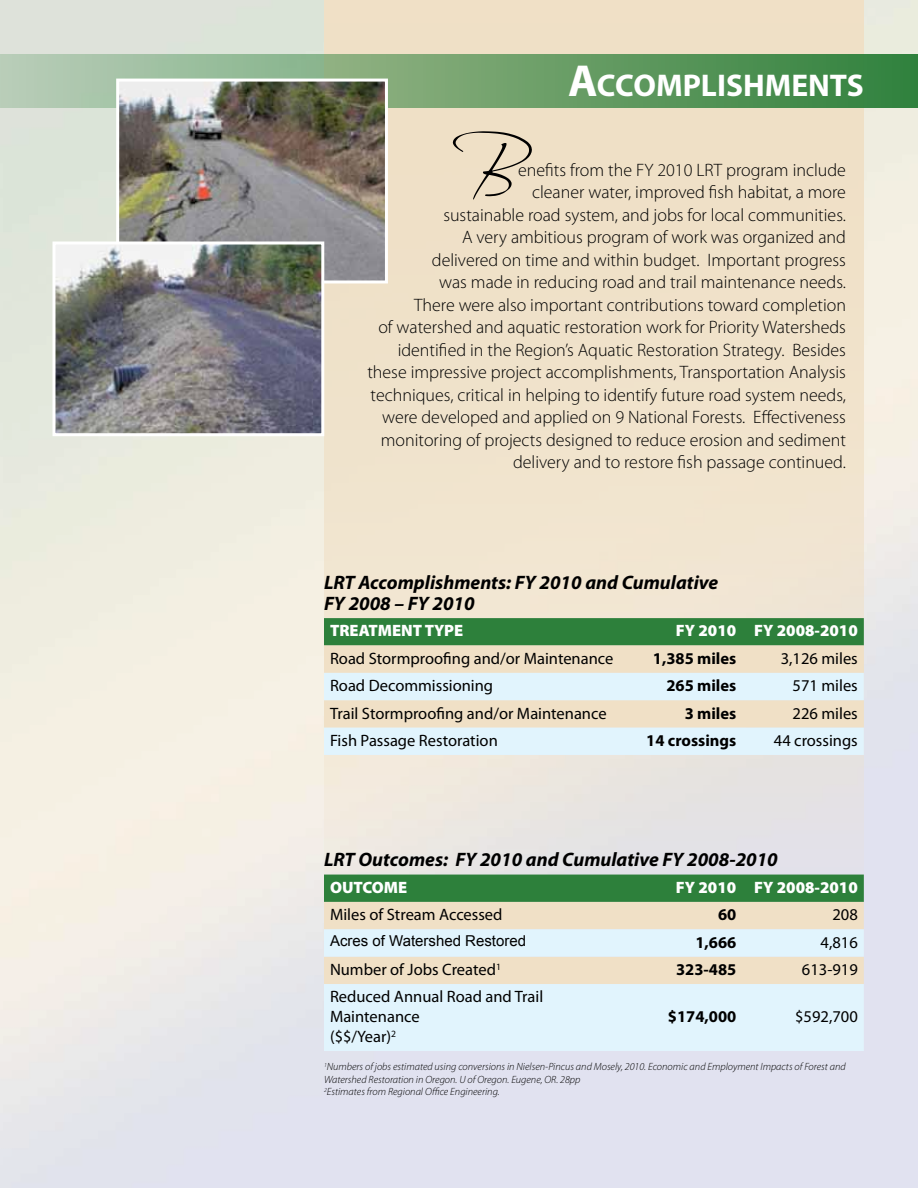
<style>
.page{position:relative;width:918px;height:1188px;background:#fff}
.page>*{position:absolute;margin:0;border:0;box-sizing:border-box;transform-origin:0 0}
.t1{font:90px "Scriptina";color:#000}
.t2{font:700 31.5px "Myriad Pro";color:#fff}
.t3{font:italic 700 19.5px "Myriad Pro";color:#000}
.t4{font:300 18px/22.5px "Myriad Pro";color:#000;text-align:right}
.t5{font:16.5px/19.8px "Myriad Pro";color:#000}
.t6{font:700 16.5px "Myriad Pro";color:#000}
.t7{font:900 16.5px "Myriad Pro";color:#fff}
.t8{font:15px "Arial";color:#000}
.t9{font:italic 300 10.5px/12.6px "Myriad Pro";color:#000}
.s1{font-size:45px}
</style>
<div class="page">
<svg style="left:324px;top:0;width:540px;height:875px;fill:#efe2cc"></svg>
<div style="left:0;top:54px;width:918px;height:54px;background:linear-gradient(to right,#bdd0b9,#338038)"></div>
<div style="left:449px;top:128px;width:87px;height:75px;background:#efe0c6"></div>
<div style="left:324px;top:875px;width:540px;height:27px;background:#2d803b"></div>
<div style="left:324px;top:902px;width:540px;height:27px;background:#f0e0c6"></div>
<svg style="left:324px;top:929px;width:540px;height:122px;fill:#e1f4fd"></svg>
<div style="left:324px;top:618px;width:540px;height:27px;background:#2d803b"></div>
<div style="left:324px;top:645px;width:540px;height:83px;background:#f0e0c6"></div>
<div style="left:324px;top:673px;width:540px;height:27px;background:#e1f4fd"></div>
<div style="left:324px;top:728px;width:540px;height:27px;background:#e1f4fd"></div>
<img style="left:120px;top:83px;width:264px;height:196px">
<div style="left:116px;top:79px;width:272px;height:204px;border:3px solid #fff"></div>
<img style="left:56px;top:246px;width:264px;height:186px">
<div style="left:52px;top:242px;width:272px;height:194px;border:3px solid #fff"></div>
<p class="t2" style="left:568px;top:64px;width:295px"><span class="s1">A</span>CCOMPLISHMENTS</p>
<p class="t1" style="left:451px;top:112px;width:68px">B</p>
<p class="t4" style="left:367px;top:158px;width:480px">enefits from the FY 2010 LRT program include<br>cleaner water, improved fish habitat, a more<br>sustainable road system, and jobs for local communities.<br>A very ambitious program of work was organized and<br>delivered on time and within budget. Important progress<br>was made in reducing road and trail maintenance needs.<br>There were also important contributions toward completion<br>of watershed and aquatic restoration work for Priority Watersheds identified in the Region’s Aquatic Restoration Strategy. Besides these impressive project accomplishments, Transportation Analysis techniques, critical in helping to identify future road system needs, were developed and applied on 9 National Forests. Effectiveness monitoring of projects designed to reduce erosion and sediment delivery and to restore fish passage continued.</p>
<p class="t3" style="left:324px;top:570px;width:396px">LRT Accomplishments: FY 2010 and Cumulative</p>
<p class="t3" style="left:324px;top:591px;width:152px">FY 2008 – FY 2010</p>
<p class="t7" style="left:330px;top:620px;width:135px">TREATMENT TYPE</p>
<p class="t7" style="left:676px;top:620px;width:62px">FY 2010</p>
<p class="t7" style="left:754px;top:620px;width:105px">FY 2008-2010</p>
<p class="t5" style="left:330px;top:648px;width:285px">Road Stormproofing and/or Maintenance</p>
<p class="t6" style="left:653px;top:648px;width:85px">1,385 miles</p>
<p class="t5" style="left:781px;top:648px;width:79px">3,126 miles</p>
<p class="t5" style="left:330px;top:676px;width:165px">Road Decommissioning</p>
<p class="t6" style="left:666px;top:675px;width:71px">265 miles</p>
<p class="t5" style="left:793px;top:676px;width:67px">571 miles</p>
<p class="t5" style="left:330px;top:703px;width:278px">Trail Stormproofing and/or Maintenance</p>
<p class="t6" style="left:685px;top:702px;width:53px">3 miles</p>
<p class="t5" style="left:793px;top:703px;width:67px">226 miles</p>
<p class="t5" style="left:330px;top:730px;width:169px">Fish Passage Restoration</p>
<p class="t6" style="left:646px;top:730px;width:92px">14 crossings</p>
<p class="t5" style="left:774px;top:730px;width:85px">44 crossings</p>
<p class="t3" style="left:324px;top:846px;width:455px">LRT Outcomes: FY 2010 and Cumulative FY 2008-2010</p>
<p class="t7" style="left:330px;top:876px;width:79px">OUTCOME</p>
<p class="t7" style="left:676px;top:876px;width:62px">FY 2010</p>
<p class="t7" style="left:754px;top:876px;width:105px">FY 2008-2010</p>
<p class="t5" style="left:330px;top:905px;width:174px">Miles of Stream Accessed</p>
<p class="t6" style="left:718px;top:904px;width:20px">60</p>
<p class="t5" style="left:832px;top:905px;width:27px">208</p>
<p class="t8" style="left:330px;top:931px;width:198px">Acres of Watershed Restored</p>
<p class="t6" style="left:695px;top:931px;width:42px">1,666</p>
<p class="t5" style="left:821px;top:932px;width:39px">4,816</p>
<p class="t5" style="left:330px;top:959px;width:172px">Number of Jobs Created<sup>1</sup></p>
<p class="t6" style="left:676px;top:959px;width:62px">323-485</p>
<p class="t5" style="left:802px;top:959px;width:57px">613-919</p>
<p class="t5" style="left:330px;top:987px;width:215px">Reduced Annual Road and Trail<br>Maintenance</p>
<p class="t5" style="left:330px;top:1026px;width:68px">($$/Year)<sup>2</sup></p>
<p class="t6" style="left:668px;top:1006px;width:70px">$174,000</p>
<p class="t5" style="left:795px;top:1007px;width:64px">$592,700</p>
<p class="t9" style="left:324px;top:1060px;width:523px"><sup>1</sup>Numbers of jobs estimated using conversions in Nielsen-Pincus and Mosely, 2010. Economic and Employment Impacts of Forest and<br>Watershed Restoration in Oregon. U of Oregon. Eugene, OR. 28pp</p>
<p class="t9" style="left:324px;top:1086px;width:177px"><sup>2</sup>Estimates from Regional Office Engineering.</p>
</div>
